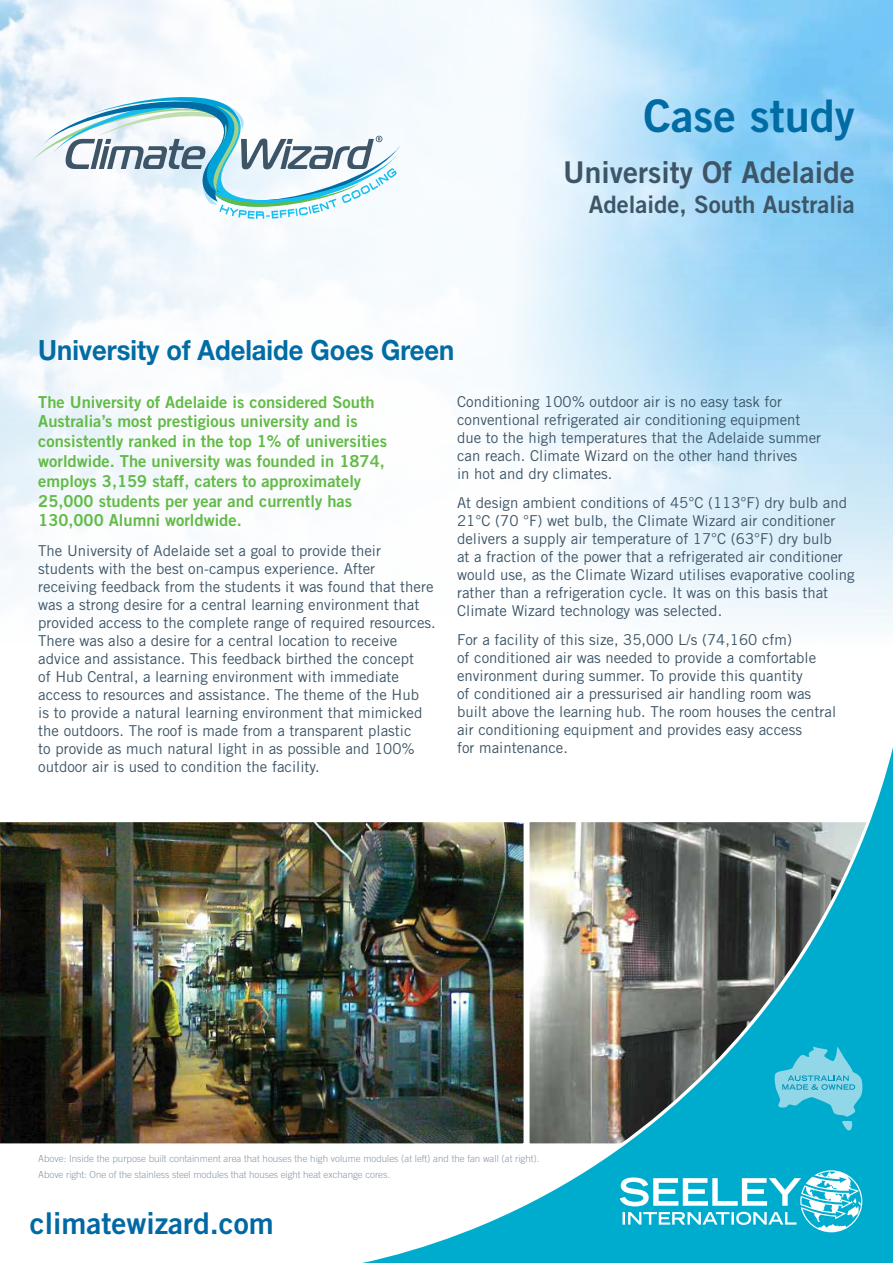
<style>
.page{position:relative;width:893px;height:1263px;background:#fff}
.page>*{position:absolute;margin:0;border:0;box-sizing:border-box;transform-origin:0 0}
.t1{font:45px "Trade Gothic LT Std Bd 2";color:#006ca3}
.t2{font:30px "Trade Gothic LT Std Bd 2";color:#3d5567}
.t3{font:30px "Trade Gothic LT Std Bd 2";color:#0069a5}
.t4{font:700 27.9px "Helvetica Neue LT Std";color:#006ca3;scale:.92 1}
.t5{font:24px "Trade Gothic LT Std Bd 2";color:#3d5567}
.t6{font:16.5px/19.8px "Trade Gothic LT Std Bd 2";color:#62bb46}
.t7{font:15px/18px "Trade Gothic LT Std";color:#3d5567}
.t8{font:300 9.75px/15.9px "Trade Gothic LT Std";color:#8b99a7}
</style>
<div class="page">
<img style="left:0;top:822px;width:239px;height:322px">
<svg style="left:52px;top:69px;width:346px;height:169px;fill:#f5fafd"></svg>
<svg style="left:30px;top:76px;width:371px;height:161px"></svg>
<img style="left:239px;top:747px;width:654px;height:516px">
<svg style="left:774px;top:1045px;width:90px;height:85px;background:#44bfd8"></svg>
<svg style="left:620px;top:1170px;width:242px;height:62px"></svg>
<h1 class="t1" style="left:643px;top:88px;width:213px">Case study</h1>
<h2 class="t2" style="left:563px;top:154px;width:293px">University Of Adelaide</h2>
<h3 class="t5" style="left:589px;top:190px;width:267px">Adelaide, South Australia</h3>
<h3 class="t4" style="left:38px;top:333px;width:454px">University of Adelaide Goes Green</h3>
<p class="t6" style="left:38px;top:391px;width:350px">The University of Adelaide is considered South Australia’s most prestigious university and is consistently ranked in the top 1% of universities worldwide. The university was founded in 1874, employs 3,159 staff, caters to approximately 25,000 students per year and currently has 130,000 Alumni worldwide.</p>
<p class="t7" style="left:38px;top:541px;width:399px">The University of Adelaide set a goal to provide their students with the best on-campus experience. After receiving feedback from the students it was found that there was a strong desire for a central learning environment that provided access to the complete range of required resources.<br>There was also a desire for a central location to receive advice and assistance. This feedback birthed the concept<br>of Hub Central, a learning environment with immediate access to resources and assistance. The theme of the Hub<br>is to provide a natural learning environment that mimicked the outdoors. The roof is made from a transparent plastic<br>to provide as much natural light in as possible and 100% outdoor air is used to condition the facility.</p>
<p class="t7" style="left:457px;top:392px;width:366px">Conditioning 100% outdoor air is no easy task for conventional refrigerated air conditioning equipment due to the high temperatures that the Adelaide summer can reach. Climate Wizard on the other hand thrives<br>in hot and dry climates.</p>
<p class="t7" style="left:457px;top:493px;width:399px">At design ambient conditions of 45°C (113°F) dry bulb and 21°C (70 °F) wet bulb, the Climate Wizard air conditioner delivers a supply air temperature of 17°C (63°F) dry bulb<br>at a fraction of the power that a refrigerated air conditioner would use, as the Climate Wizard utilises evaporative cooling rather than a refrigeration cycle. It was on this basis that Climate Wizard technology was selected.</p>
<p class="t7" style="left:457px;top:631px;width:381px">For a facility of this size, 35,000 L/s (74,160 cfm)<br>of conditioned air was needed to provide a comfortable environment during summer. To provide this quantity<br>of conditioned air a pressurised air handling room was built above the learning hub. The room houses the central air conditioning equipment and provides easy access<br>for maintenance.</p>
<p class="t8" style="left:38px;top:1150px;width:503px">Above: Inside the purpose built containment area that houses the high volume modules (at left) and the fan wall (at right).<br>Above right: One of the stainless steel modules that houses eight heat exchange cores.</p>
<h2 class="t3" style="left:30px;top:1204px;width:246px">climatewizard.com</h2>
</div>
